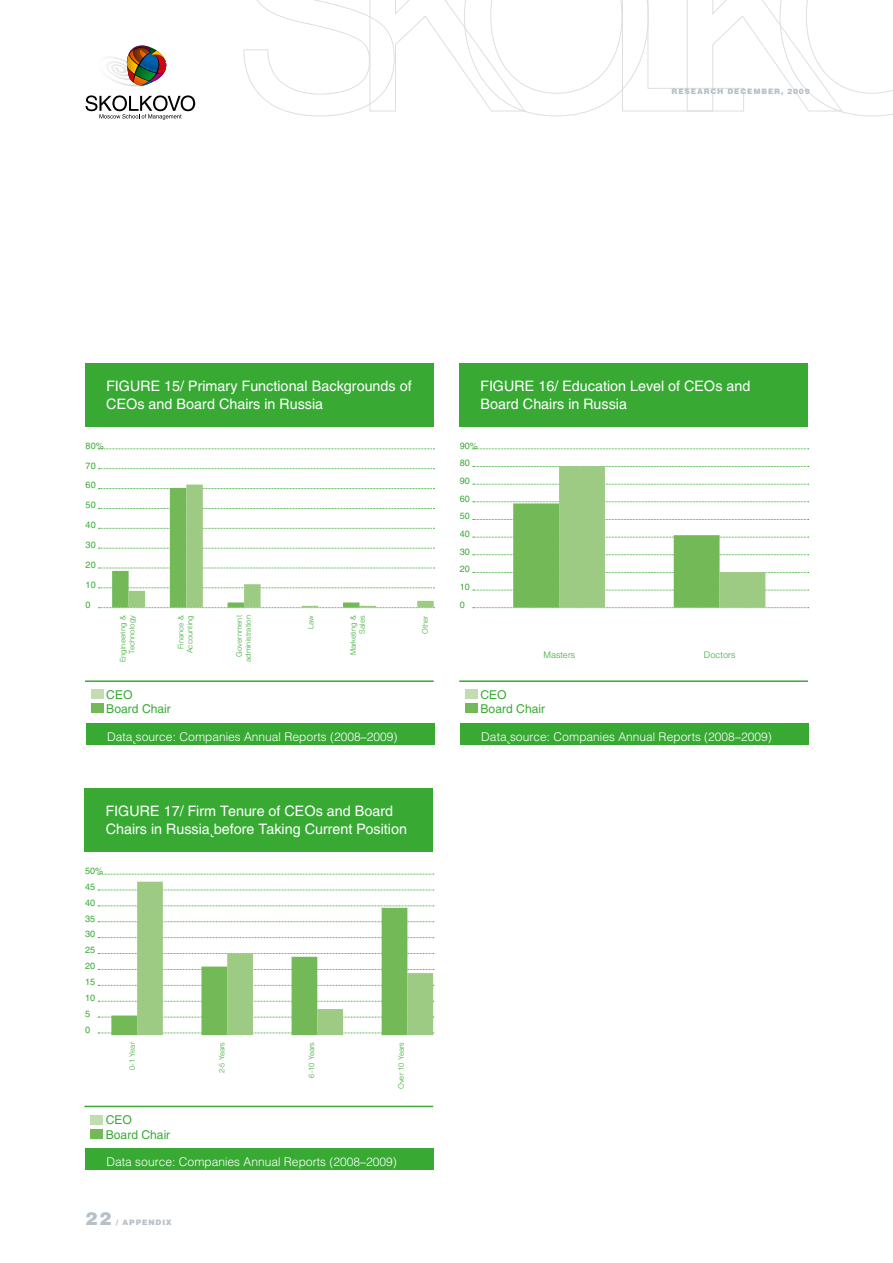
<style>
.page{position:relative;width:893px;height:1263px;background:#fff}
.page>*{position:absolute;margin:0;border:0;box-sizing:border-box;transform-origin:0 0}
.t1{font:900 18px "Helios";color:#b7c0c6}
.t2{font:14.25px/18px "Helios";color:#fff}
.t3{font:300 12px "Helios";color:#fff}
.t4{font:12px/14.4px "Helios";color:#38aa34}
.t5{font:9px/15.9px "Helios";color:#38aa34}
.t6{font:300 9px "Helios";color:#38aa34}
.t7{font:300 7.5px/9px "Helios";color:#38aa34;text-align:right}
.t8{font:900 7.5px "Helios";letter-spacing:.11em;color:#b7c0c6}
</style>
<div class="page">
<svg style="left:86px;top:95px;width:109px;height:25px"></svg>
<svg style="left:107px;top:46px;width:60px;height:40px"></svg>
<div style="left:86px;top:723px;width:348px;height:21px;background:#38aa34"></div>
<svg style="left:99px;top:449px;width:335px;height:1px"></svg>
<svg style="left:99px;top:468px;width:335px;height:1px"></svg>
<div style="left:85px;top:363px;width:349px;height:64px;background:#38aa34"></div>
<div style="left:91px;top:689px;width:12px;height:10px;background:#c2ddaf"></div>
<div style="left:91px;top:703px;width:13px;height:10px;background:#73b958"></div>
<hr style="left:85px;top:680px;width:349px;height:2px;background:#38aa34">
<svg style="left:99px;top:485px;width:335px;height:123px"></svg>
<div style="left:460px;top:723px;width:348px;height:21px;background:#38aa34"></div>
<svg style="left:473px;top:449px;width:336px;height:1px"></svg>
<div style="left:459px;top:363px;width:349px;height:64px;background:#38aa34"></div>
<div style="left:465px;top:689px;width:13px;height:10px;background:#c2ddaf"></div>
<div style="left:465px;top:703px;width:13px;height:10px;background:#73b958"></div>
<hr style="left:459px;top:680px;width:349px;height:2px;background:#38aa34">
<svg style="left:473px;top:466px;width:336px;height:142px"></svg>
<div style="left:85px;top:1148px;width:349px;height:21px;background:#38aa34"></div>
<svg style="left:98px;top:874px;width:336px;height:1px"></svg>
<svg style="left:98px;top:890px;width:336px;height:1px"></svg>
<div style="left:84px;top:788px;width:349px;height:64px;background:#38aa34"></div>
<div style="left:90px;top:1115px;width:13px;height:9px;background:#c2ddaf"></div>
<div style="left:90px;top:1129px;width:13px;height:9px;background:#73b958"></div>
<hr style="left:84px;top:1106px;width:349px;height:1px;background:#38aa34">
<svg style="left:98px;top:906px;width:336px;height:129px"></svg>
<svg style="left:137px;top:882px;width:296px;height:153px"></svg>
<svg style="left:243px;top:0;width:650px;height:116px"></svg>
<p class="t8" style="left:672px;top:86px;width:140px">RESEARCH DECEMBER, 2009</p>
<p class="t2" style="left:106px;top:377px;width:307px">Figure 15/ Primary Functional Backgrounds of<br>CEO</p>
<p class="t2" style="left:137px;top:394px;width:187px">s and Board Chairs in Russia</p>
<p class="t5" style="left:86px;top:437px;width:20px">80%</p>
<p class="t5" style="left:86px;top:457px;width:12px">70</p>
<p class="t5" style="left:86px;top:477px;width:12px">60</p>
<p class="t5" style="left:86px;top:497px;width:12px">50</p>
<p class="t5" style="left:86px;top:517px;width:12px">40</p>
<p class="t5" style="left:86px;top:536px;width:12px">30</p>
<p class="t5" style="left:86px;top:556px;width:12px">20</p>
<p class="t5" style="left:86px;top:576px;width:12px">10</p>
<p class="t5" style="left:86px;top:596px;width:7px">0</p>
<p class="t7" style="left:118px;top:662px;width:49px;rotate:-90deg">Engineering &amp;<br>Technology</p>
<p class="t7" style="left:349px;top:655px;width:42px;rotate:-90deg">Marketing &amp;<br>Sales</p>
<p class="t7" style="left:176px;top:653px;width:39px;text-align:center;rotate:-90deg">Finance &amp;<br>Accounting</p>
<p class="t7" style="left:235px;top:662px;width:48px;rotate:-90deg">Government administration</p>
<p class="t7" style="left:306px;top:629px;width:15px;rotate:-90deg">Law</p>
<p class="t4" style="left:106px;top:687px;width:66px">CEO<br>Board Chair</p>
<p class="t3" style="left:107px;top:730px;width:292px">Data˛source: Companies Annual Reports (2008–2009)</p>
<p class="t7" style="left:421px;top:634px;width:20px;rotate:-90deg">Other</p>
<p class="t2" style="left:106px;top:802px;width:190px">Figure 17/ Firm Tenure of CEO</p>
<p class="t2" style="left:106px;top:802px;width:303px;text-indent:210px">s and Board<br>Chairs in Russia˛before Taking Current Position</p>
<p class="t5" style="left:85px;top:862px;width:20px">50%<br>45<br>40<br>35<br>30<br>25<br>20<br>15<br>10<br>5<br>0</p>
<p class="t7" style="left:128px;top:1070px;width:29px;rotate:-90deg">0-1 Year</p>
<p class="t7" style="left:217px;top:1073px;width:33px;rotate:-90deg">2-5 Years</p>
<p class="t7" style="left:307px;top:1077px;width:37px;rotate:-90deg">6-10 Years</p>
<p class="t7" style="left:396px;top:1089px;width:49px;rotate:-90deg">Over 10 Years</p>
<p class="t4" style="left:106px;top:1112px;width:66px">CEO<br>Board Chair</p>
<p class="t3" style="left:107px;top:1155px;width:292px">Data source: Companies Annual Reports (2008–2009)</p>
<p class="t1" style="left:85px;top:1206px;width:27px">22</p>
<p class="t8" style="left:116px;top:1217px;width:14px">/ APPENDI</p>
<p class="t8" style="left:166px;top:1217px;width:7px">X</p>
<p class="t2" style="left:481px;top:377px;width:215px">Figure 16/ Education Level of CEO</p>
<p class="t2" style="left:715px;top:377px;width:37px">s and</p>
<p class="t2" style="left:480px;top:394px;width:148px">Board Chairs in Russia</p>
<p class="t5" style="left:460px;top:436px;width:20px;line-height:17.7px">90%<br>80<br>90<br>60<br>50<br>40<br>30<br>20<br>10<br>0</p>
<p class="t6" style="left:543px;top:649px;width:33px">Masters</p>
<p class="t6" style="left:704px;top:649px;width:33px">Doctors</p>
<p class="t4" style="left:480px;top:687px;width:66px">CEO<br>Board Chair</p>
<p class="t3" style="left:481px;top:730px;width:292px">Data˛source: Companies Annual Reports (2008–2009)</p>
</div>
